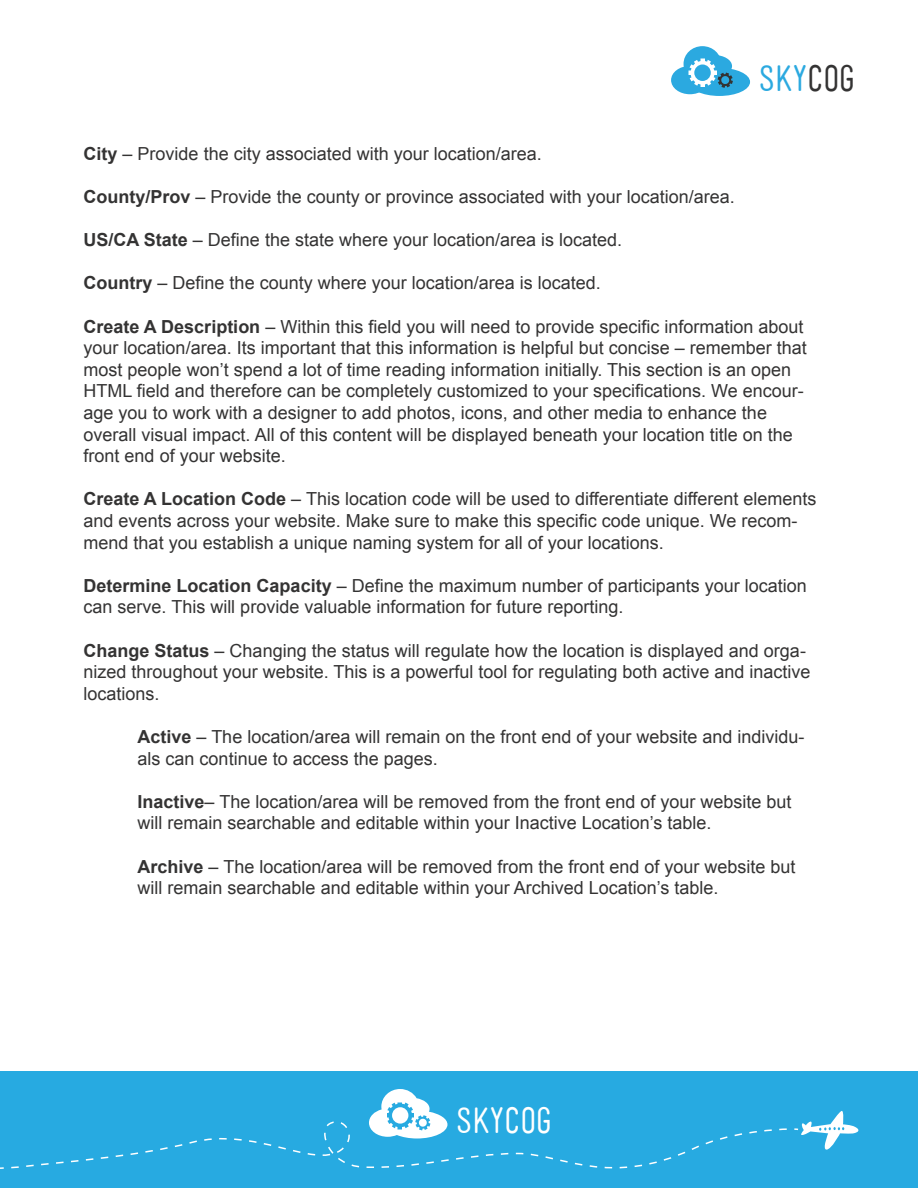
<style>
.page{position:relative;width:918px;height:1188px;background:#fff}
.page>*{position:absolute;margin:0;border:0;box-sizing:border-box;transform-origin:0 0}
.t1{font:35.1px "Mensch";letter-spacing:-.015em;color:#2ba9e0}
.t2{font:34.8px "Mensch";letter-spacing:-.015em;color:#fff}
.t3{font:18px/21.6px "Arial";color:#343333}
.s1{color:#343333}
.s2{font-weight:700}
</style>
<div class="page">
<svg style="left:696px;top:55px;width:36px;height:22px"></svg>
<div style="left:671px;top:66px;width:38px;height:28px;background:#2ba9e0;border-radius:50%"></div>
<div style="left:684px;top:46px;width:37px;height:36px;background:#2ba9e0;border-radius:50%"></div>
<div style="left:689px;top:68px;width:61px;height:28px;background:#2ba9e0;border-radius:50%"></div>
<svg style="left:689px;top:59px;width:44px;height:29px"></svg>
<div style="left:0;top:1071px;width:918px;height:117px;background:#27aae1"></div>
<svg style="left:11px;top:1121px;width:776px;height:48px"></svg>
<svg style="left:369px;top:1089px;width:78px;height:50px"></svg>
<svg style="left:794px;top:1111px;width:65px;height:39px"></svg>
<h1 class="t1" style="left:758px;top:62px;width:99px">SKY<span class="s1">COG</span></h1>
<p class="t3" style="left:84px;top:143px;width:460px"><span class="s2">City</span> – Provide the city associated with your location/area.</p>
<p class="t3" style="left:84px;top:186px;width:653px"><span class="s2">County/Prov</span> – Provide the county or province associated with your location/area.</p>
<p class="t3" style="left:84px;top:229px;width:540px"><span class="s2">US/CA State</span> – Define the state where your location/area is located.</p>
<p class="t3" style="left:84px;top:273px;width:519px"><span class="s2">Country</span> – Define the county where your location/area is located.</p>
<p class="t3" style="left:84px;top:316px;width:725px"><span class="s2">Create A Description</span> – Within this field you will need to provide specific information about your location/area. Its important that this information is helpful but concise – remember that most people won’t spend a lot of time reading information initially. This section is an open HTML field and therefore can be completely customized to your specifications. We encour&shy;age you to work with a designer to add photos, icons, and other media to enhance the overall visual impact. All of this content will be displayed beneath your location title on the front end of your website.</p>
<p class="t3" style="left:84px;top:489px;width:735px"><span class="s2">Create A Location Code</span> – This location code will be used to differentiate different elements and events across your website. Make sure to make this specific code unique. We recom&shy;mend that you establish a unique naming system for all of your locations.</p>
<p class="t3" style="left:84px;top:575px;width:725px"><span class="s2">Determine Location Capacity</span> – Define the maximum number of participants your location can serve. This will provide valuable information for future reporting.</p>
<p class="t3" style="left:84px;top:640px;width:729px"><span class="s2">Change Status</span> – Changing the status will regulate how the location is displayed and orga&shy;nized throughout your website. This is a powerful tool for regulating both active and inactive locations.</p>
<p class="t3" style="left:138px;top:726px;width:668px"><span class="s2">Active</span> – The location/area will remain on the front end of your website and individu&shy;als can continue to access the pages.</p>
<p class="t3" style="left:138px;top:791px;width:655px"><span class="s2">Inactive</span>– The location/area will be removed from the front end of your website but will remain searchable and editable within your Inactive Location’s table.</p>
<p class="t3" style="left:138px;top:856px;width:659px"><span class="s2">Archive</span> – The location/area will be removed from the front end of your website but will remain searchable and editable within your Archived Location’s table.</p>
<h2 class="t2" style="left:456px;top:1105px;width:98px">SKYCOG</h2>
</div>
